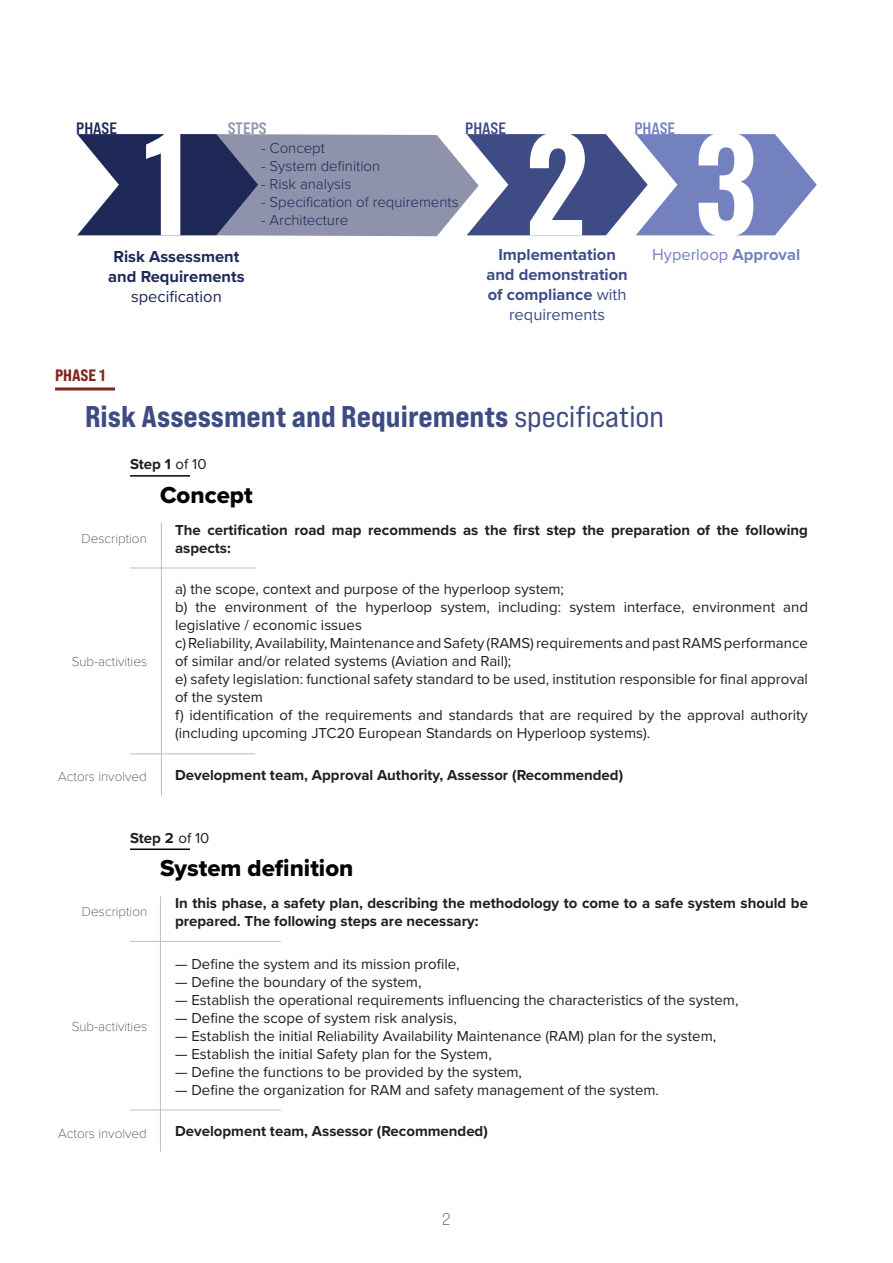
<style>
.page{position:relative;width:893px;height:1263px;background:#fff}
.page>*{position:absolute;margin:0;border:0;box-sizing:border-box;transform-origin:0 0}
.t1{font:600 126px "Oswald";color:#fff}
.t2{font:30px "Bebas Neue Pro Exp Eb";color:#3f4b84}
.t3{font:24px "Proxima Nova Extrabld";color:#040503}
.t4{font:300 18px "Rajdhani";color:#222323}
.t5{font:700 16.5px/19.8px "Proxima Nova";color:#3f4b84;text-align:center}
.t6{font:700 16.5px/19.8px "Proxima Nova";color:#1d2857;text-align:center}
.t7{font:16.5px "Proxima Nova";color:#7481bf}
.t8{font:16.5px "Bebas Neue Pro Exp Bd";color:#1d2857}
.t9{font:16.5px "Bebas Neue Pro Exp Eb";color:#82251d}
.t10{font:16.5px "Bebas Neue Pro Exp Bd";color:#3f4b84}
.t11{font:16.5px "Bebas Neue Pro Exp Bd";color:#7481bf}
.t12{font:15px/18px "Proxima Nova";color:#231f20}
.t13{font:700 15px/18px "Proxima Nova";color:#231f20}
.t14{font:300 15px "Proxima Nova";color:#1d2857}
.t15{font:100 13.5px "Proxima Nova T";color:#222323}
.s1{font-weight:400}
.s2{font-weight:700}
.s3{font-family:"Bebas Neue Pro Exp Rg"}
</style>
<div class="page">
<hr style="left:55px;top:387px;width:60px;height:3px;background:#82251d">
<hr style="left:130px;top:475px;width:60px;height:2px;background:#040503">
<hr style="left:161px;top:523px;width:1px;height:273px;background:#bfbfbf">
<hr style="left:130px;top:568px;width:125px;height:1px;background:#bfbfbf">
<hr style="left:130px;top:753px;width:125px;height:1px;background:#bfbfbf">
<hr style="left:130px;top:848px;width:60px;height:2px;background:#040503">
<hr style="left:160px;top:896px;width:1px;height:256px;background:#bfbfbf">
<hr style="left:130px;top:941px;width:151px;height:1px;background:#bfbfbf">
<hr style="left:130px;top:1109px;width:151px;height:1px;background:#bfbfbf">
<svg style="left:77px;top:134px;width:740px;height:102px;background:#757da3"></svg>
<p class="t8" style="left:76px;top:118px;width:42px">PHASE</p>
<p class="t10" style="left:465px;top:118px;width:42px">PHASE</p>
<p class="t11" style="left:634px;top:118px;width:42px">PHASE</p>
<p class="t8" style="left:227px;top:118px;width:41px">STEPS</p>
<p class="t1" style="left:143px;top:118px;width:51px">1</p>
<p class="t1" style="left:525px;top:118px;width:65px">2</p>
<p class="t1" style="left:694px;top:118px;width:65px">3</p>
<p class="t14" style="left:261px;top:136px;width:65px">- Concept</p>
<p class="t14" style="left:261px;top:154px;width:121px">- System definition</p>
<p class="t14" style="left:261px;top:172px;width:91px">- Risk analysis</p>
<p class="t14" style="left:261px;top:190px;width:199px">- Specification of requirements</p>
<p class="t14" style="left:261px;top:208px;width:89px">- Architecture</p>
<p class="t6" style="left:108px;top:247px;width:138px">Risk Assessment and Requirements <span class="s1">specification</span></p>
<p class="t5" style="left:486px;top:245px;width:143px">Implementation and demonstration of compliance <span class="s1">with requirements</span></p>
<p class="t7" style="left:652px;top:243px;width:149px">Hyperloop <span class="s2">Approval</span></p>
<p class="t9" style="left:55px;top:364px;width:52px">PHASE 1</p>
<p class="t2" style="left:85px;top:398px;width:580px">Risk Assessment and Requirements <span class="s3">specification</span></p>
<p class="t13" style="left:130px;top:455px;width:78px">Step 1 <span class="s1">of 10</span></p>
<p class="t15" style="left:82px;top:528px;width:67px">Description</p>
<p class="t15" style="left:72px;top:651px;width:77px">Sub-activities</p>
<p class="t15" style="left:58px;top:767px;width:90px">Actors involved</p>
<p class="t3" style="left:160px;top:477px;width:94px">Concept</p>
<p class="t13" style="left:175px;top:520px;width:634px">The certification road map recommends as the first step the preparation of the following aspects:</p>
<p class="t12" style="left:175px;top:580px;width:391px">a) the scope, context and purpose of the hyperloop system;</p>
<p class="t12" style="left:175px;top:598px;width:634px">b) the environment of the hyperloop system, including: system interface, environment and legislative / economic issues</p>
<p class="t12" style="left:175px;top:634px;width:634px">c) Reliability, Availability, Maintenance and Safety (RAMS) requirements and past RAMS performance of similar and/or related systems (Aviation and Rail);</p>
<p class="t12" style="left:175px;top:670px;width:634px">e) safety legislation: functional safety standard to be used, institution responsible for final approval of the system</p>
<p class="t12" style="left:175px;top:706px;width:634px">f) identification of the requirements and standards that are required by the approval authority (including upcoming JTC20 European Standards on Hyperloop systems).</p>
<p class="t13" style="left:175px;top:766px;width:450px">Development team, Approval Authority, Assessor (Recommended)</p>
<p class="t13" style="left:130px;top:828px;width:81px">Step 2 <span class="s1">of 10</span></p>
<p class="t15" style="left:82px;top:902px;width:67px">Description</p>
<p class="t15" style="left:72px;top:1016px;width:77px">Sub-activities</p>
<p class="t15" style="left:58px;top:1123px;width:90px">Actors involved</p>
<p class="t3" style="left:160px;top:850px;width:195px">System definition</p>
<p class="t13" style="left:175px;top:894px;width:634px">In this phase, a safety plan, describing the methodology to come to a safe system should be prepared. The following steps are necessary:</p>
<p class="t12" style="left:175px;top:954px;width:286px">— Define the system and its mission profile,</p>
<p class="t12" style="left:175px;top:972px;width:248px">— Define the boundary of the system,</p>
<p class="t12" style="left:175px;top:990px;width:565px">— Establish the operational requirements influencing the characteristics of the system,</p>
<p class="t12" style="left:175px;top:1008px;width:283px">— Define the scope of system risk analysis,</p>
<p class="t12" style="left:175px;top:1026px;width:543px">— Establish the initial Reliability Availability Maintenance (RAM) plan for the system,</p>
<p class="t12" style="left:175px;top:1044px;width:318px">— Establish the initial Safety plan for the System,</p>
<p class="t12" style="left:175px;top:1062px;width:349px">— Define the functions to be provided by the system,</p>
<p class="t12" style="left:175px;top:1080px;width:485px">— Define the organization for RAM and safety management of the system.</p>
<p class="t13" style="left:175px;top:1122px;width:314px">Development team, Assessor (Recommended)</p>
<p class="t4" style="left:442px;top:1209px;width:10px">2</p>
</div>
